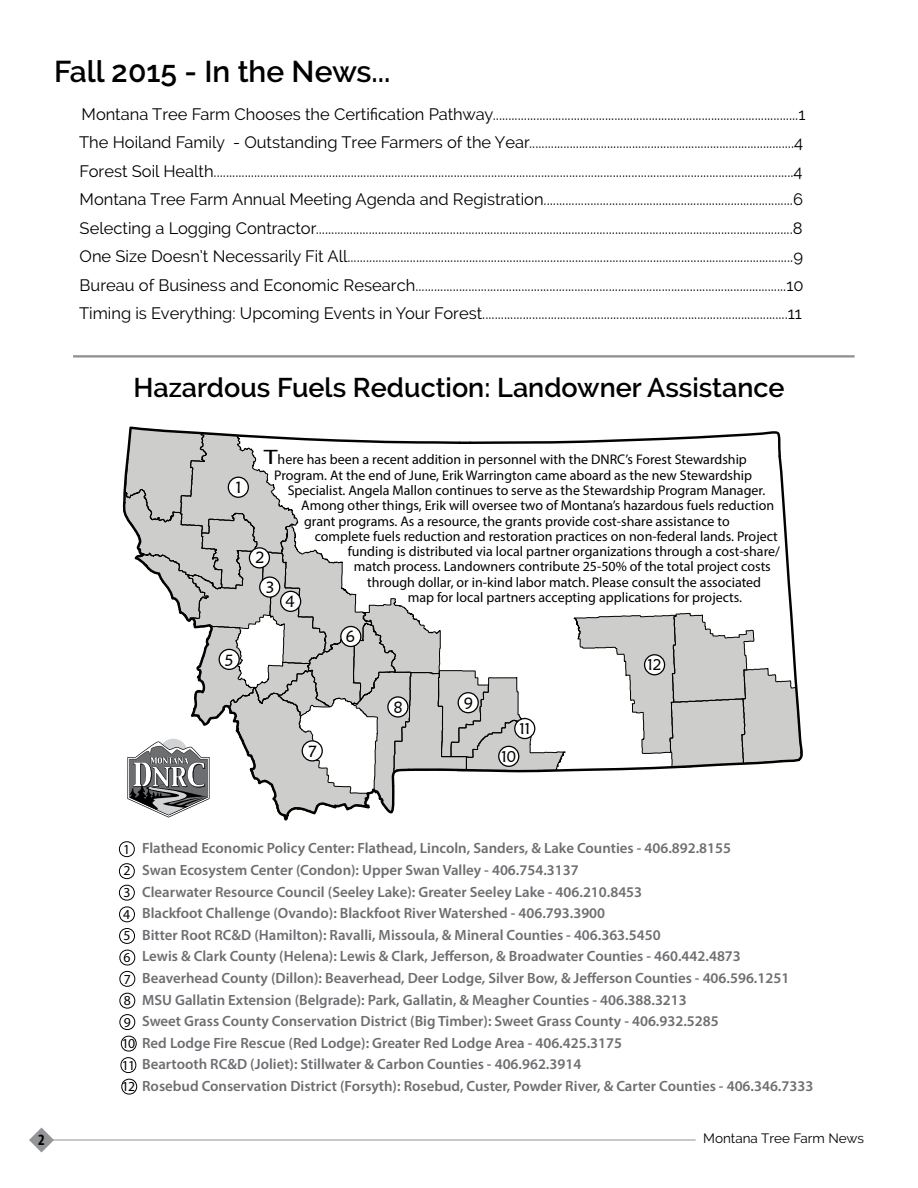
<style>
.page{position:relative;width:918px;height:1188px;background:#fff}
.page>*{position:absolute;margin:0;border:0;box-sizing:border-box;transform-origin:0 0}
.t1{font:600 30px "Raleway";color:#000}
.t2{font:600 27px "Raleway";color:#000}
.t3{font:16.5px/28.5px "Raleway";color:#000}
.t4{font:16.35px "Maiandra GD";color:#010101}
.t5{font:700 condensed 15.75px "Myriad Pro";color:#000}
.t6{font:15.6px "Maiandra GD";color:#010101}
.t7{font:600 14.85px/21.6px "Myriad Pro";color:#6d6e71}
.t8{font:13.95px "Myriad Pro";color:#000}
.t9{font:13.8px/21.6px "Myriad Pro";color:#000}
.t10{font:13.5px "Raleway";color:#000}
.s1{font-size:21px}
</style>
<div class="page">
<hr style="left:51px;top:1140px;width:645px;height:1px;background:#939598">
<svg style="left:29px;top:1128px;width:25px;height:25px"></svg>
<div style="left:119px;top:842px;width:16px;height:15px;border:1px solid #000;border-radius:50%"></div>
<div style="left:119px;top:863px;width:16px;height:16px;border:1px solid #000;border-radius:50%"></div>
<div style="left:119px;top:885px;width:16px;height:15px;border:1px solid #000;border-radius:50%"></div>
<div style="left:119px;top:907px;width:16px;height:15px;border:1px solid #000;border-radius:50%"></div>
<div style="left:119px;top:928px;width:16px;height:16px;border:1px solid #000;border-radius:50%"></div>
<div style="left:120px;top:950px;width:15px;height:15px;border:1px solid #000;border-radius:50%"></div>
<div style="left:120px;top:971px;width:15px;height:16px;border:1px solid #000;border-radius:50%"></div>
<div style="left:120px;top:993px;width:15px;height:15px;border:1px solid #000;border-radius:50%"></div>
<div style="left:120px;top:1014px;width:15px;height:16px;border:1px solid #000;border-radius:50%"></div>
<div style="left:121px;top:1036px;width:15px;height:15px;border:1px solid #000;border-radius:50%"></div>
<div style="left:122px;top:1079px;width:15px;height:15px;border:1px solid #000;border-radius:50%"></div>
<div style="left:121px;top:1057px;width:15px;height:16px;border:1px solid #000;border-radius:50%"></div>
<svg style="left:122px;top:426px;width:681px;height:395px"></svg>
<div style="left:645px;top:655px;width:20px;height:20px;background:#fff;border-radius:50%"></div>
<div style="left:644px;top:654px;width:21px;height:21px;border:1px solid #010101;border-radius:50%"></div>
<div style="left:515px;top:719px;width:20px;height:20px;background:#fff;border-radius:50%"></div>
<div style="left:514px;top:718px;width:21px;height:21px;border:1px solid #010101;border-radius:50%"></div>
<div style="left:499px;top:746px;width:20px;height:20px;background:#fff;border-radius:50%"></div>
<div style="left:498px;top:746px;width:21px;height:21px;border:1px solid #010101;border-radius:50%"></div>
<div style="left:458px;top:693px;width:20px;height:20px;background:#fff;border-radius:50%"></div>
<div style="left:458px;top:692px;width:21px;height:21px;border:1px solid #010101;border-radius:50%"></div>
<div style="left:388px;top:697px;width:20px;height:20px;background:#fff;border-radius:50%"></div>
<div style="left:387px;top:696px;width:22px;height:22px;border:1px solid #010101;border-radius:50%"></div>
<div style="left:302px;top:741px;width:20px;height:20px;background:#fff;border-radius:50%"></div>
<div style="left:302px;top:740px;width:21px;height:22px;border:1px solid #010101;border-radius:50%"></div>
<div style="left:341px;top:626px;width:20px;height:20px;background:#fff;border-radius:50%"></div>
<div style="left:340px;top:626px;width:21px;height:21px;border:1px solid #010101;border-radius:50%"></div>
<div style="left:219px;top:649px;width:20px;height:20px;background:#fff;border-radius:50%"></div>
<div style="left:219px;top:649px;width:21px;height:21px;border:1px solid #010101;border-radius:50%"></div>
<div style="left:281px;top:591px;width:20px;height:20px;background:#fff;border-radius:50%"></div>
<div style="left:280px;top:591px;width:21px;height:21px;border:1px solid #010101;border-radius:50%"></div>
<div style="left:260px;top:577px;width:20px;height:20px;background:#fff;border-radius:50%"></div>
<div style="left:259px;top:576px;width:21px;height:22px;border:1px solid #010101;border-radius:50%"></div>
<div style="left:249px;top:548px;width:20px;height:20px;background:#fff;border-radius:50%"></div>
<div style="left:249px;top:547px;width:21px;height:21px;border:1px solid #010101;border-radius:50%"></div>
<div style="left:228px;top:477px;width:20px;height:20px;background:#fff;border-radius:50%"></div>
<div style="left:228px;top:477px;width:21px;height:21px;border:1px solid #010101;border-radius:50%"></div>
<hr style="left:73px;top:356px;width:782px;height:1px;background:#6d6e71">
<hr style="left:73px;top:357px;width:782px;height:1px;background:#6d6e71">
<h1 class="t1" style="left:54px;top:54px;width:338px">Fall 2015 - In the News...</h1>
<p class="t3" style="left:79px;top:100px;width:728px">Montana Tree Farm Chooses the Certification Pathway..................................................................................................1<br>The Hoiland Family - Outstanding Tree Farmers of the Year.....................................................................................4<br>Forest Soil Health..........................................................................................................................................................................................4<br>Montana Tree Farm Annual Meeting Agenda and Registration................................................................................6<br>Selecting a Logging Contractor.........................................................................................................................................................8<br>One Size Doesn’t Necessarily Fit All...............................................................................................................................................9<br>Bureau of Business and Economic Research.......................................................................................................................10<br>Timing is Everything: Upcoming Events in Your Forest..................................................................................................11</p>
<h2 class="t2" style="left:133px;top:372px;width:653px">Hazardous Fuels Reduction: Landowner Assistance</h2>
<p class="t4" style="left:235px;top:477px;width:8px">1</p>
<p class="t4" style="left:225px;top:650px;width:11px">5</p>
<p class="t8" style="left:264px;top:451px;width:485px"><span class="s1">T</span>here has been a recent addition in personnel with the DNRC’s Forest Stewardship</p>
<p class="t8" style="left:274px;top:466px;width:479px">Program. At the end of June, Erik Warrington came aboard as the new Stewardship</p>
<p class="t8" style="left:288px;top:482px;width:479px">Specialist. Angela Mallon continues to serve as the Stewardship Program Manager.</p>
<p class="t8" style="left:301px;top:497px;width:475px">Among other things, Erik will oversee two of Montana’s hazardous fuels reduction</p>
<p class="t8" style="left:304px;top:512px;width:427px">grant programs. As a resource, the grants provide cost-share assistance to</p>
<p class="t8" style="left:315px;top:527px;width:465px">complete fuels reduction and restoration practices on non-federal lands. Project</p>
<p class="t8" style="left:348px;top:543px;width:434px">funding is distributed via local partner organizations through a cost-share/</p>
<p class="t8" style="left:354px;top:558px;width:419px">match process. Landowners contribute 25-50% of the total project costs</p>
<p class="t8" style="left:367px;top:573px;width:395px">through dollar, or in-kind labor match. Please consult the associated</p>
<p class="t8" style="left:408px;top:589px;width:336px">map for local partners accepting applications for projects.</p>
<p class="t4" style="left:256px;top:548px;width:11px">2</p>
<p class="t4" style="left:265px;top:577px;width:11px">3</p>
<p class="t4" style="left:286px;top:591px;width:11px">4</p>
<p class="t4" style="left:346px;top:626px;width:11px">6</p>
<p class="t4" style="left:308px;top:742px;width:11px">7</p>
<p class="t4" style="left:393px;top:697px;width:11px">8</p>
<p class="t4" style="left:464px;top:693px;width:11px">9</p>
<p class="t6" style="left:519px;top:719px;width:13px">11</p>
<p class="t6" style="left:501px;top:747px;width:16px">10</p>
<p class="t6" style="left:647px;top:655px;width:16px">12</p>
<p class="t9" style="left:122px;top:838px;width:15px">1<br>2<br>3<br>4<br>5<br>6<br>7<br>8<br>9<br>10</p>
<p class="t9" style="left:122px;top:1076px;width:15px">12</p>
<p class="t9" style="left:122px;top:1054px;width:15px">11</p>
<p class="t7" style="left:142px;top:837px;width:673px">Flathead Economic Policy Center: Flathead, Lincoln, Sanders, &amp; Lake Counties - 406.892.8155<br>Swan Ecosystem Center (Condon): Upper Swan Valley - 406.754.3137<br>Clearwater Resource Council (Seeley Lake): Greater Seeley Lake - 406.210.8453<br>Blackfoot Challenge (Ovando): Blackfoot River Watershed - 406.793.3900<br>Bitter Root RC&amp;D (Hamilton): Ravalli, Missoula, &amp; Mineral Counties - 406.363.5450<br>Lewis &amp; Clark County (Helena): Lewis &amp; Clark, Jefferson, &amp; Broadwater Counties - 460.442.4873<br>Beaverhead County (Dillon): Beaverhead, Deer Lodge, Silver Bow, &amp; Jefferson Counties - 406.596.1251<br>MSU Gallatin Extension (Belgrade): Park, Gallatin, &amp; Meagher Counties - 406.388.3213<br>Sweet Grass County Conservation District (Big Timber): Sweet Grass County - 406.932.5285<br>Red Lodge Fire Rescue (Red Lodge): Greater Red Lodge Area - 406.425.3175<br>Beartooth RC&amp;D (Joliet): Stillwater &amp; Carbon Counties - 406.962.3914<br>Rosebud Conservation District (Forsyth): Rosebud, Custer, Powder River, &amp; Carter Counties - 406.346.7333</p>
<p class="t5" style="left:38px;top:1130px;width:8px">2</p>
<p class="t10" style="left:703px;top:1131px;width:162px">Montana Tree Farm News</p>
</div>
